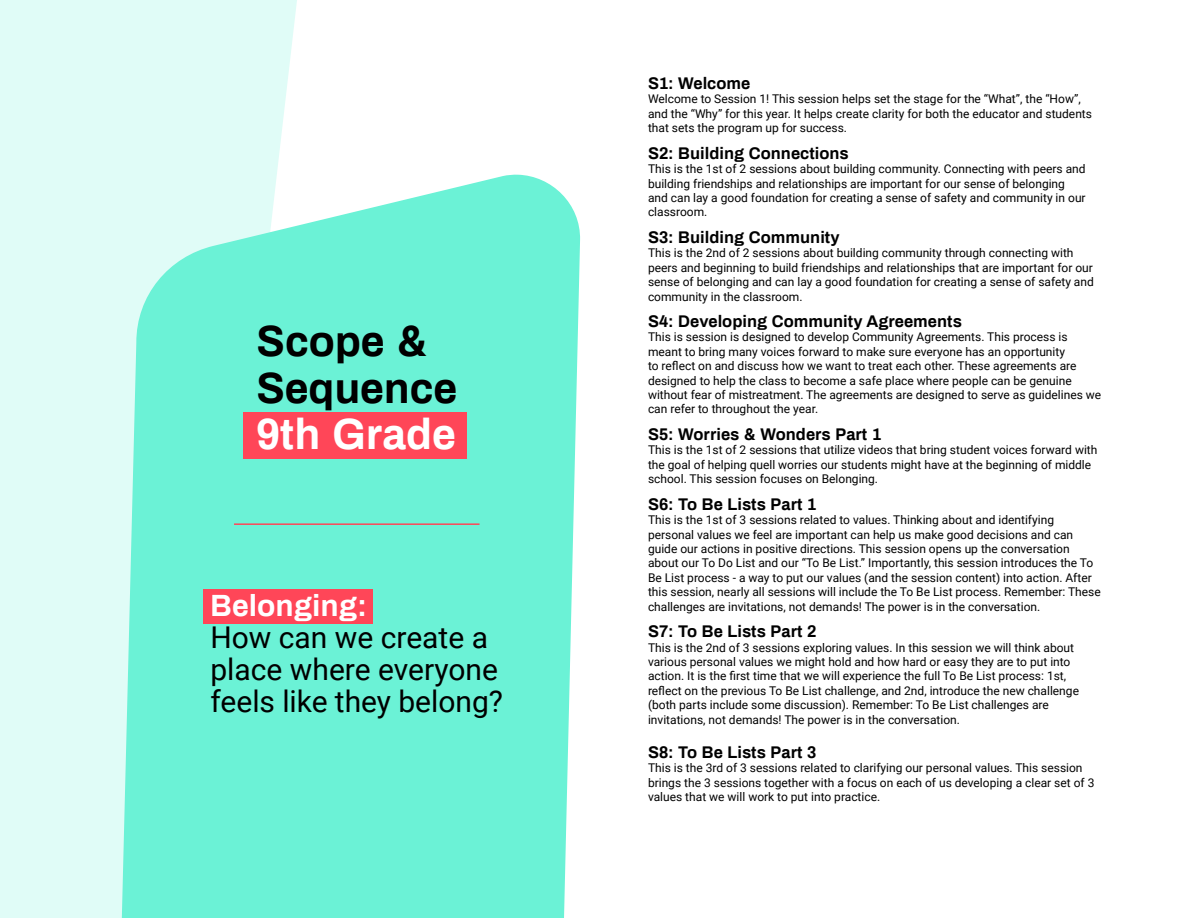
<style>
.page{position:relative;width:1188px;height:918px;background:#fff}
.page>*{position:absolute;margin:0;border:0;box-sizing:border-box;transform-origin:0 0}
.t1{font:700 42.75px "Archivo";letter-spacing:-.005em;color:#000}
.t2{font:700 42.75px "Archivo";color:#fff}
.t3{font:30px/32.2px "Roboto";color:#000}
.t4{font:700 30px "Archivo";color:#fff}
.t5{font:700 16.5px "Archivo";color:#000}
.t6{font:12px/14.4px "Roboto";color:#000}
</style>
<div class="page">
<div style="left:0;top:0;width:297px;height:918px;background:#e0fcf7"></div>
<svg style="left:122px;top:175px;width:459px;height:743px;background:#79f3da"></svg>
<div style="left:244px;top:412px;width:223px;height:47px;background:#ff4658"></div>
<div style="left:203px;top:589px;width:170px;height:35px;background:#ff4658"></div>
<hr style="left:234px;top:523px;width:246px;height:2px;background:#ff4658">
<p class="t1" style="left:256px;top:310px;width:172px">Scope &amp;</p>
<p class="t1" style="left:256px;top:357px;width:202px">Sequence</p>
<p class="t2" style="left:256px;top:403px;width:201px">9th Grade</p>
<p class="t4" style="left:211px;top:583px;width:158px">Belonging:</p>
<p class="t3" style="left:211px;top:620px;width:294px">How can we create a place where everyone feels like they belong?</p>
<p class="t5" style="left:648px;top:71px;width:104px">S1: Welcome</p>
<p class="t6" style="left:648px;top:91px;width:446px">Welcome to Session 1! This session helps set the stage for the “What”, the “How”, and the “Why” for this year. It helps create clarity for both the educator and students that sets the program up for success.</p>
<p class="t5" style="left:648px;top:141px;width:202px">S2: Building Connections</p>
<p class="t6" style="left:648px;top:161px;width:439px">This is the 1st of 2 sessions about building community. Connecting with peers and building friendships and relationships are important for our sense of belonging and can lay a good foundation for creating a sense of safety and community in our classroom.</p>
<p class="t5" style="left:648px;top:225px;width:193px">S3: Building Community</p>
<p class="t6" style="left:648px;top:245px;width:447px">This is the 2nd of 2 sessions about building community through connecting with peers and beginning to build friendships and relationships that are important for our sense of belonging and can lay a good foundation for creating a sense of safety and community in the classroom.</p>
<p class="t5" style="left:648px;top:309px;width:315px">S4: Developing Community Agreements</p>
<p class="t6" style="left:648px;top:330px;width:455px">This is session is designed to develop Community Agreements. This process is meant to bring many voices forward to make sure everyone has an opportunity<br>to reflect on and discuss how we want to treat each other. These agreements are designed to help the class to become a safe place where people can be genuine without fear of mistreatment. The agreements are designed to serve as guidelines we can refer to throughout the year.</p>
<p class="t5" style="left:648px;top:422px;width:235px">S5: Worries &amp; Wonders Part 1</p>
<p class="t6" style="left:648px;top:442px;width:451px">This is the 1st of 2 sessions that utilize videos that bring student voices forward with the goal of helping quell worries our students might have at the beginning of middle school. This session focuses on Belonging.</p>
<p class="t5" style="left:648px;top:492px;width:170px">S6: To Be Lists Part 1</p>
<p class="t6" style="left:648px;top:512px;width:454px">This is the 1st of 3 sessions related to values. Thinking about and identifying personal values we feel are important can help us make good decisions and can guide our actions in positive directions. This session opens up the conversation about our To Do List and our “To Be List.” Importantly, this session introduces the To Be List process - a way to put our values (and the session content) into action. After this session, nearly all sessions will include the To Be List process. Remember: These challenges are invitations, not demands! The power is in the conversation.</p>
<p class="t5" style="left:648px;top:619px;width:170px">S7: To Be Lists Part 2</p>
<p class="t6" style="left:648px;top:640px;width:433px">This is the 2nd of 3 sessions exploring values. In this session we will think about various personal values we might hold and how hard or easy they are to put into action. It is the first time that we will experience the full To Be List process: 1st, reflect on the previous To Be List challenge, and 2nd, introduce the new challenge (both parts include some discussion). Remember: To Be List challenges are invitations, not demands! The power is in the conversation.</p>
<p class="t5" style="left:648px;top:740px;width:170px">S8: To Be Lists Part 3</p>
<p class="t6" style="left:648px;top:760px;width:448px">This is the 3rd of 3 sessions related to clarifying our personal values. This session brings the 3 sessions together with a focus on each of us developing a clear set of 3 values that we will work to put into practice.</p>
</div>
